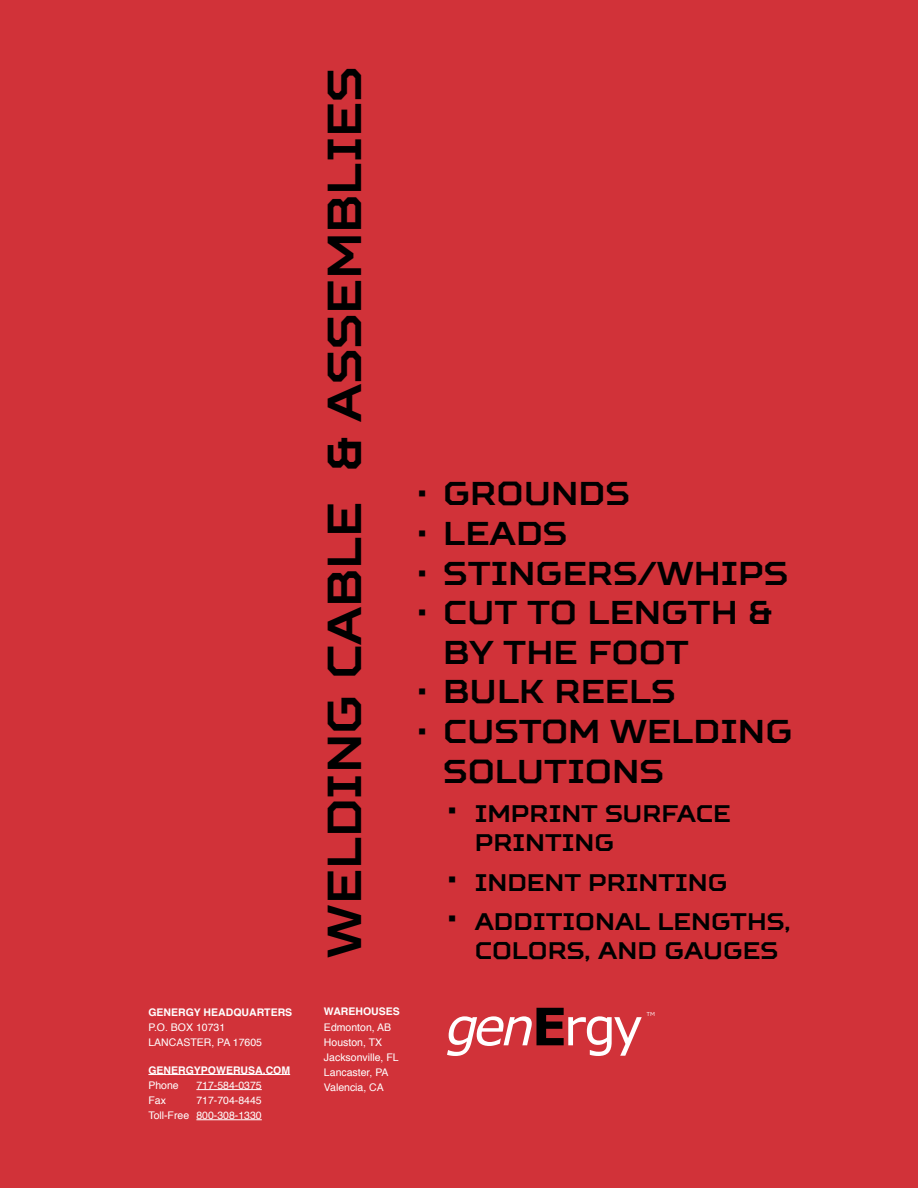
<style>
.page{position:relative;width:918px;height:1188px;background:#d13239}
.page>*{position:absolute;margin:0;border:0;box-sizing:border-box;transform-origin:0 0}
.t1{font:700 47.7px "Squares";color:#000}
.t2{font:700 33px/39.6px "Squares";color:#000}
.t3{font:700 24px/28.8px "Squares";color:#000}
.t4{font:10.5px/15.1px "Helvetica";color:#fff}
.t5{font:700 10.5px "Helvetica";color:#fff}
.t6{font:5.7px "Gotham";color:#fff}
.s1{font-size:33px}
</style>
<div class="page">
<hr style="left:148px;top:1074px;width:142px;height:1px;background:#fff">
<hr style="left:196px;top:1089px;width:66px;height:1px;background:#fff">
<hr style="left:196px;top:1120px;width:66px;height:1px;background:#fff">
<svg style="left:447px;top:1008px;width:195px;height:48px"></svg>
<p class="t5" style="left:148px;top:1004px;width:145px">GENERGY HEADQUARTERS</p>
<p class="t4" style="left:148px;top:1020px;width:115px">P.O. BOX 10731<br>LANCASTER, PA 17605</p>
<p class="t5" style="left:148px;top:1062px;width:143px">GENERGYPOWERUSA.COM</p>
<p class="t4" style="left:148px;top:1078px;width:32px">Phone</p>
<p class="t4" style="left:196px;top:1078px;width:67px">717-584-0375</p>
<p class="t4" style="left:148px;top:1093px;width:19px">Fax</p>
<p class="t4" style="left:148px;top:1093px;width:115px;text-align:right">717-704-8445<br>Toll-Free 800-308-1330</p>
<h1 class="t1" style="left:316px;top:958px;width:892px;rotate:-90deg">WELDING CABLE &amp; ASSEMBLIES</h1>
<p class="t5" style="left:324px;top:1003px;width:77px">WAREHOUSES</p>
<p class="t4" style="left:324px;top:1020px;width:76px">Edmonton, AB<br>Houston, TX<br>Jacksonville, FL<br>Lancaster, PA<br>Valencia, CA</p>
<h2 class="t2" style="left:415px;top:473px;width:217px">• GROUNDS</h2>
<h2 class="t2" style="left:415px;top:513px;width:154px">• LEADS</h2>
<h2 class="t2" style="left:415px;top:552px;width:375px">• STINGERS/WHIPS</h2>
<h2 class="t2" style="left:443px;top:592px;width:330px;text-indent:-29px">• CUT TO LENGTH &amp;<br>BY THE FOOT</h2>
<h2 class="t2" style="left:415px;top:671px;width:262px">• BULK REELS</h2>
<h2 class="t2" style="left:443px;top:711px;width:351px;text-indent:-29px">• CUSTOM WELDING<br>SOLUTIONS</h2>
<h3 class="t3" style="left:475px;top:799px;width:258px;text-indent:-30px"><span class="s1">•</span> IMPRINT SURFACE<br>PRINTING</h3>
<h3 class="t3" style="left:445px;top:867px;width:284px"><span class="s1">•</span> INDENT PRINTING</h3>
<h3 class="t3" style="left:445px;top:907px;width:347px"><span class="s1">•</span> ADDITIONAL LENGTHS,</h3>
<h3 class="t3" style="left:475px;top:935px;width:305px">COLORS, AND GAUGES</h3>
<p class="t6" style="left:646px;top:1010px;width:10px">TM</p>
</div>
